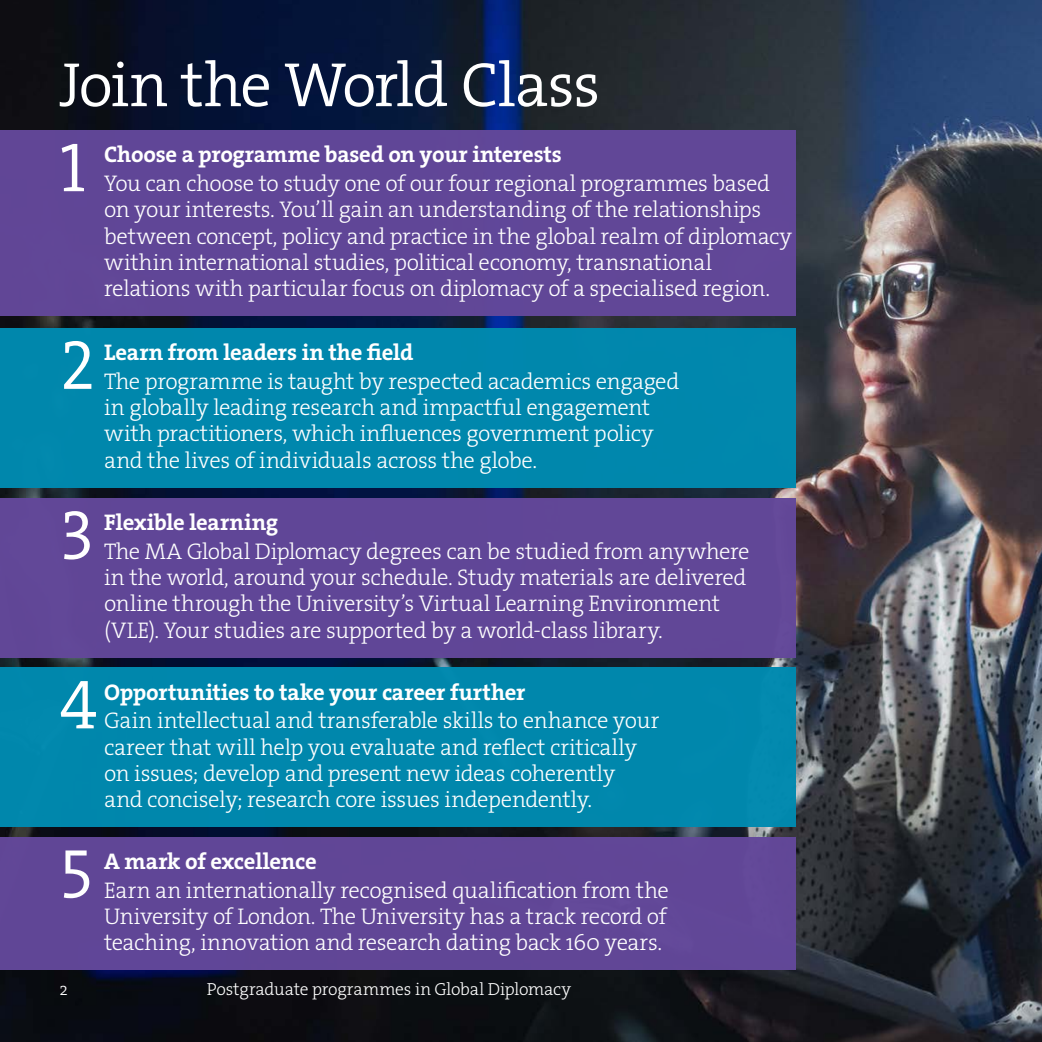
<style>
.page{position:relative;width:1042px;height:1042px;background:#fff}
.page>*{position:absolute;margin:0;border:0;box-sizing:border-box;transform-origin:0 0}
.I2S__number{font:70px "The Serif HP4 Se Lig";color:#fff}
.P__header{font:63px "The Serif HP4 Se Lig";letter-spacing:-.03em;color:#fff}
.I2S__body_text{font:22.75px/26.2px "The Serif HP3 Lig";letter-spacing:-.015em;color:#fff}
.I2S__subheader{font:22.75px "The Serif HP7 Bld";letter-spacing:-.01em;color:#fff}
.t1{font:17.5px "The Serif HP3 Lig";letter-spacing:-.01em;color:#fff}
</style>
<div class="page">
<img style="left:0;top:0;width:1042px;height:1042px">
<div style="left:0;top:328px;width:795px;height:159px;background:#008ab0"></div>
<div style="left:0;top:131px;width:795px;height:185px;background:#63489a"></div>
<div style="left:0;top:498px;width:795px;height:159px;background:#63489a"></div>
<div style="left:0;top:837px;width:795px;height:133px;background:#63489a"></div>
<div style="left:0;top:668px;width:795px;height:159px;background:#008ab0"></div>
<h1 class="P__header" style="left:60px;top:44px;width:542px">Join the World Class</h1>
<h2 class="I2S__number" style="left:60px;top:122px;width:28px">1</h2>
<h2 class="I2S__subheader" style="left:104px;top:140px;width:459px">Choose a programme based on your interests</h2>
<p class="I2S__body_text" style="left:104px;top:170px;width:689px">You can choose to study one of our four regional programmes based on your interests. You’ll gain an understanding of the relationships between concept, policy and practice in the global realm of diplomacy within international studies, political economy, transnational relations with particular focus on diplomacy of a specialised region.</p>
<h2 class="I2S__number" style="left:60px;top:320px;width:37px">2</h2>
<h2 class="I2S__subheader" style="left:104px;top:337px;width:311px">Learn from leaders in the field</h2>
<p class="I2S__body_text" style="left:104px;top:368px;width:576px">The programme is taught by respected academics engaged in globally leading research and impactful engagement with practitioners, which influences government policy and the lives of individuals across the globe.</p>
<h2 class="I2S__number" style="left:60px;top:490px;width:36px">3</h2>
<h2 class="I2S__subheader" style="left:104px;top:507px;width:176px">Flexible learning</h2>
<p class="I2S__body_text" style="left:104px;top:538px;width:647px">The MA Global Diplomacy degrees can be studied from anywhere in the world, around your schedule. Study materials are delivered online through the University’s Virtual Learning Environment (VLE). Your studies are supported by a world-class library.</p>
<h2 class="I2S__number" style="left:60px;top:659px;width:39px">4</h2>
<h2 class="I2S__subheader" style="left:104px;top:677px;width:423px">Opportunities to take your career further</h2>
<p class="I2S__body_text" style="left:104px;top:707px;width:556px">Gain intellectual and transferable skills to enhance your career that will help you evaluate and reflect critically on issues; develop and present new ideas coherently and concisely; research core issues independently.</p>
<h2 class="I2S__number" style="left:60px;top:829px;width:34px">5</h2>
<h2 class="I2S__subheader" style="left:104px;top:846px;width:214px">A mark of excellence</h2>
<p class="I2S__body_text" style="left:104px;top:877px;width:566px;text-align:justify">Earn an internationally recognised qualification from the University of London. The University has a track record of teaching, innovation and research dating back 160 years.</p>
<p class="t1" style="left:60px;top:978px;width:10px">2</p>
<p class="t1" style="left:207px;top:978px;width:366px">Postgraduate programmes in Global Diplomacy</p>
</div>
